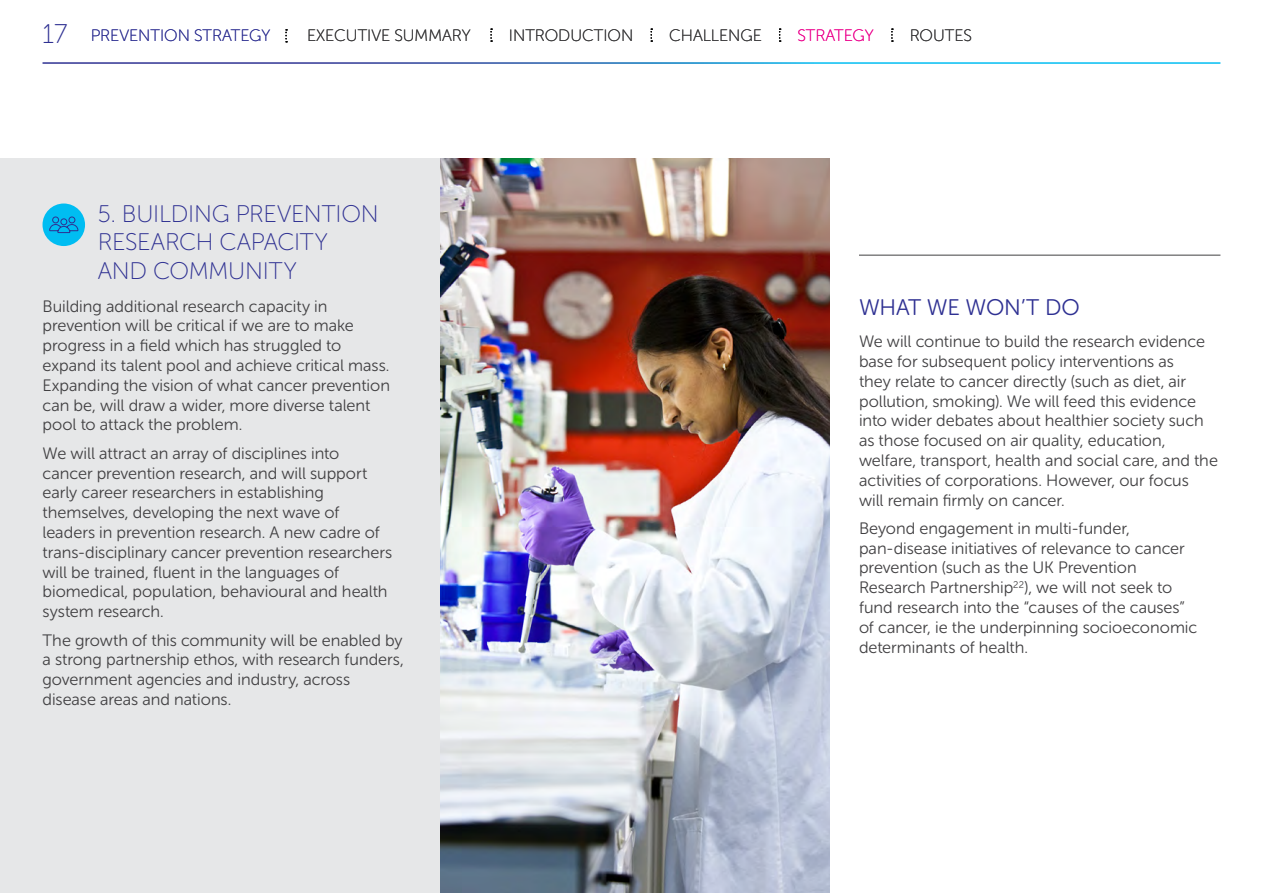
<style>
.page{position:relative;width:1263px;height:893px;background:#fff}
.page>*{position:absolute;margin:0;border:0;box-sizing:border-box;transform-origin:0 0}
.t1{font:27px "Museo Sans Rounded 100";color:#2e3092}
.Case_study_header__H{font:24px/28.8px "Museo Sans Rounded 100";letter-spacing:-.005em;color:#2e3092}
.Sub_subheading_2__H4{font:22.5px "Museo Sans Rounded 300";letter-spacing:-.015em;color:#2e3092}
.Body_copy__P{font:16.5px/19.8px "Museo Sans Rounded 300";color:#414042}
.t2{font:16.5px "Museo Sans Rounded 100";color:#000}
.t3{font:16.5px "Museo Sans Rounded 100";color:#2e3092}
.t4{font:16.5px "Museo Sans Rounded 100";color:#ec008c}
</style>
<div class="page">
<svg style="left:285px;top:29px;width:2px;height:14px"></svg>
<svg style="left:490px;top:28px;width:2px;height:14px"></svg>
<svg style="left:650px;top:28px;width:2px;height:14px"></svg>
<svg style="left:779px;top:28px;width:2px;height:14px"></svg>
<svg style="left:891px;top:28px;width:2px;height:14px"></svg>
<div style="left:0;top:158px;width:440px;height:735px;background:#e6e7e8"></div>
<img style="left:440px;top:158px;width:389px;height:735px">
<div style="left:43px;top:204px;width:42px;height:42px;background:#00bdf2;border-radius:50%"></div>
<svg style="left:49px;top:216px;width:30px;height:17px"></svg>
<hr style="left:859px;top:255px;width:361px;height:1px;background:#414042">
<h1 class="t1" style="left:43px;top:19px;width:26px">17</h1>
<p class="t3" style="left:91px;top:27px;width:181px">PREVENTION STRATEGY</p>
<p class="t2" style="left:307px;top:26px;width:165px">EXECUTIVE SUMMARY</p>
<p class="t2" style="left:509px;top:26px;width:126px">INTRODUCTION</p>
<p class="t2" style="left:669px;top:26px;width:94px">CHALLENGE</p>
<p class="t4" style="left:797px;top:26px;width:78px">STRATEGY</p>
<p class="t2" style="left:910px;top:26px;width:64px">ROUTES</p>
<h4 class="Case_study_header__H" style="left:98px;top:199px;width:283px">5. BUILDING PREVENTION<br>RESEARCH CAPACITY<br>AND COMMUNITY</h4>
<p class="Body_copy__P" style="left:43px;top:296px;width:349px">Building additional research capacity in prevention will be critical if we are to make progress in a field which has struggled to expand its talent pool and achieve critical mass.<br>Expanding the vision of what cancer prevention can be, will draw a wider, more diverse talent pool to attack the problem.</p>
<p class="Body_copy__P" style="left:43px;top:443px;width:351px">We will attract an array of disciplines into cancer prevention research, and will support early career researchers in establishing themselves, developing the next wave of leaders in prevention research. A new cadre of trans-disciplinary cancer prevention researchers will be trained, fluent in the languages of biomedical, population, behavioural and health system research.</p>
<p class="Body_copy__P" style="left:43px;top:630px;width:363px">The growth of this community will be enabled by a strong partnership ethos, with research funders, government agencies and industry, across disease areas and nations.</p>
<h4 class="Sub_subheading_2__H4" style="left:859px;top:295px;width:222px">WHAT WE WON’T DO</h4>
<p class="Body_copy__P" style="left:859px;top:332px;width:360px">We will continue to build the research evidence base for subsequent policy interventions as<br>they relate to cancer directly (such as diet, air pollution, smoking). We will feed this evidence into wider debates about healthier society such as those focused on air quality, education, welfare, transport, health and social care, and the activities of corporations. However, our focus<br>will remain firmly on cancer.</p>
<p class="Body_copy__P" style="left:859px;top:518px;width:340px">Beyond engagement in multi-funder, pan-disease initiatives of relevance to cancer prevention (such as the UK Prevention Research Partnership<sup>22</sup>), we will not seek to fund research into the “causes of the causes” of cancer, ie the underpinning socioeconomic determinants of health.</p>
</div>
